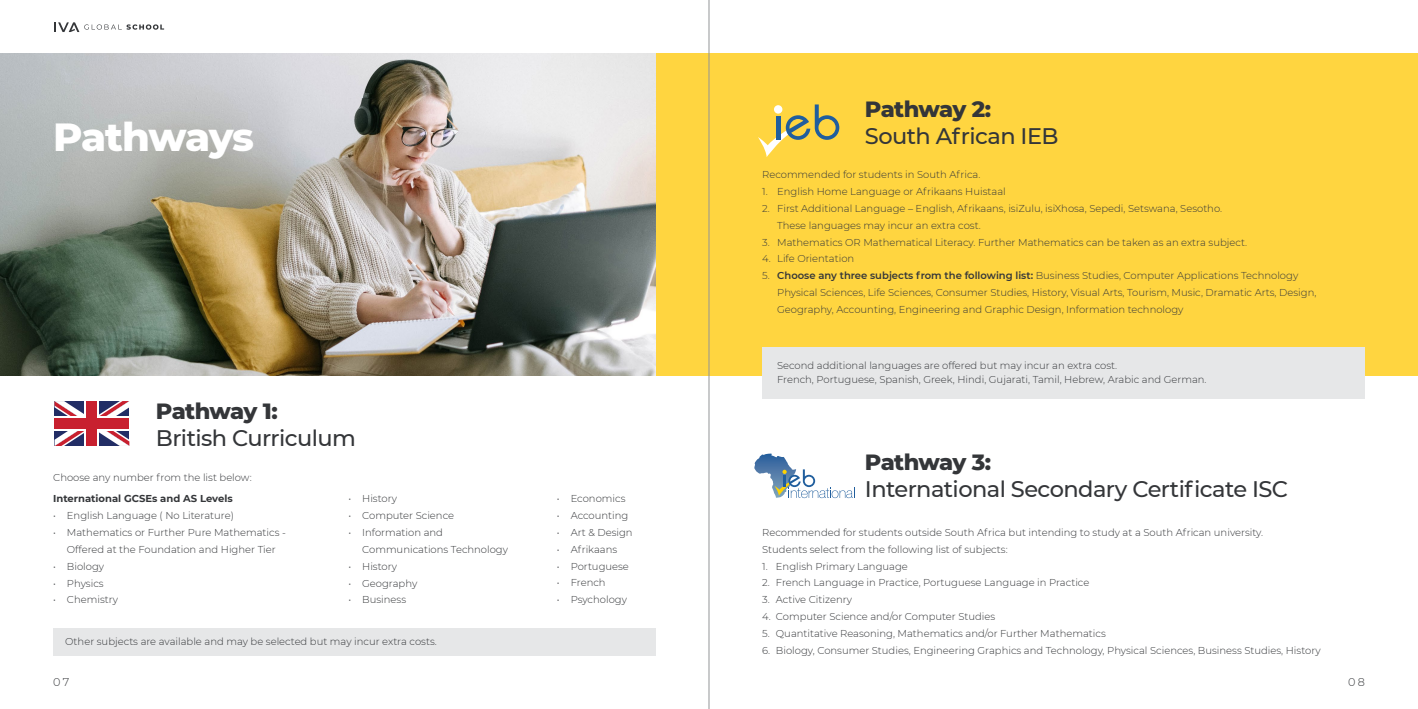
<style>
.page{position:relative;width:1418px;height:709px;background:#fff}
.page>*{position:absolute;margin:0;border:0;box-sizing:border-box;transform-origin:0 0}
.t1{font:800 40px "Montserrat";letter-spacing:-.035em;color:#fff}
.t2{font:500 22.5px "Montserrat";letter-spacing:-.025em;color:#343639}
.t3{font:800 22.5px "Montserrat";letter-spacing:-.035em;color:#343639}
.t4{font:300 11.25px "Montserrat";color:#343639}
.t5{font:300 10px/16.9px "Montserrat";color:#343639}
.t6{font:700 10px "Montserrat";color:#343639}
.s1{font-weight:600}
</style>
<div class="page">
<div style="left:656px;top:53px;width:761px;height:323px;background:#ffd540"></div>
<div style="left:53px;top:628px;width:603px;height:28px;background:#e6e7e8"></div>
<div style="left:762px;top:347px;width:602px;height:52px;background:#e6e7e8"></div>
<svg style="left:55px;top:401px;width:74px;height:45px"></svg>
<div style="left:55px;top:416px;width:74px;height:15px;background:#fff"></div>
<svg style="left:84px;top:401px;width:15px;height:45px"></svg>
<div style="left:55px;top:418px;width:74px;height:11px;background:#c8202f"></div>
<div style="left:87px;top:401px;width:10px;height:45px;background:#c8202f"></div>
<svg style="left:754px;top:453px;width:99px;height:45px"></svg>
<svg style="left:758px;top:104px;width:81px;height:53px"></svg>
<img style="left:0;top:53px;width:656px;height:323px">
<hr style="left:708px;top:0;width:1px;height:709px;background:#939598">
<svg style="left:54px;top:22px;width:110px;height:10px"></svg>
<h1 class="t1" style="left:53px;top:107px;width:202px">Pathways</h1>
<h2 class="t3" style="left:156px;top:394px;width:123px">Pathway 1:</h2>
<h2 class="t2" style="left:156px;top:422px;width:201px">British Curriculum</h2>
<p class="t5" style="left:53px;top:468px;width:200px">Choose any number from the list below:</p>
<p class="t6" style="left:53px;top:491px;width:181px">International GCSEs and AS Levels</p>
<p class="t5" style="left:53px;top:506px;width:182px">• English Language ( No Literature)</p>
<p class="t5" style="left:53px;top:523px;width:234px;text-align:center">• Mathematics or Further Pure Mathematics -<br>Offered at the Foundation and Higher Tier</p>
<p class="t5" style="left:53px;top:557px;width:52px">• Biology</p>
<p class="t5" style="left:53px;top:574px;width:52px">• Physics</p>
<p class="t5" style="left:53px;top:591px;width:66px">• Chemistry</p>
<p class="t5" style="left:348px;top:490px;width:50px">• History</p>
<p class="t5" style="left:348px;top:506px;width:107px">• Computer Science</p>
<p class="t5" style="left:362px;top:523px;width:147px;text-indent:-14px">• Information and<br>Communications Technology</p>
<p class="t5" style="left:348px;top:557px;width:50px">• History</p>
<p class="t5" style="left:348px;top:574px;width:70px">• Geography</p>
<p class="t5" style="left:348px;top:591px;width:59px">• Business</p>
<p class="t5" style="left:65px;top:632px;width:373px">Other subjects are available and may be selected but may incur extra costs.</p>
<p class="t5" style="left:557px;top:490px;width:70px">• Economics</p>
<p class="t5" style="left:557px;top:506px;width:73px">• Accounting</p>
<p class="t5" style="left:557px;top:523px;width:77px">• Art &amp; Design</p>
<p class="t5" style="left:557px;top:540px;width:62px">• Afrikaans</p>
<p class="t5" style="left:557px;top:557px;width:73px">• Portuguese</p>
<p class="t5" style="left:557px;top:574px;width:50px">• French</p>
<p class="t5" style="left:557px;top:591px;width:72px">• Psychology</p>
<h2 class="t3" style="left:865px;top:92px;width:128px">Pathway 2:</h2>
<h2 class="t2" style="left:865px;top:120px;width:195px">South African IEB</h2>
<p class="t5" style="left:762px;top:166px;width:220px">Recommended for students in South Africa.</p>
<p class="t5" style="left:762px;top:183px;width:245px">1. English Home Language or Afrikaans Huistaal</p>
<p class="t5" style="left:777px;top:199px;width:446px;text-indent:-15px">2. First Additional Language – English, Afrikaans, isiZulu, isiXhosa, Sepedi, Setswana, Sesotho.<br>These languages may incur an extra cost.</p>
<p class="t5" style="left:762px;top:233px;width:486px">3. Mathematics OR Mathematical Literacy. Further Mathematics can be taken as an extra subject.</p>
<p class="t5" style="left:762px;top:250px;width:94px">4. Life Orientation</p>
<p class="t5" style="left:777px;top:267px;width:540px;text-indent:-15px">5. <span class="s1">Choose any three subjects from the following list:</span> Business Studies, Computer Applications Technology<br>Physical Sciences, Life Sciences, Consumer Studies, History, Visual Arts, Tourism, Music, Dramatic Arts, Design,<br>Geography, Accounting, Engineering and Graphic Design, Information technology</p>
<p class="t5" style="left:777px;top:358px;width:431px;line-height:13.8px">Second additional languages are offered but may incur an extra cost.<br>French, Portuguese, Spanish, Greek, Hindi, Gujarati, Tamil, Hebrew, Arabic and German.</p>
<h2 class="t3" style="left:865px;top:445px;width:128px">Pathway 3:</h2>
<h2 class="t2" style="left:865px;top:473px;width:425px">International Secondary Certificate ISC</h2>
<p class="t5" style="left:762px;top:523px;width:502px">Recommended for students outside South Africa but intending to study at a South African university.<br>Students select from the following list of subjects:</p>
<p class="t5" style="left:762px;top:557px;width:147px">1. English Primary Language</p>
<p class="t5" style="left:762px;top:574px;width:329px">2. French Language in Practice, Portuguese Language in Practice</p>
<p class="t5" style="left:762px;top:591px;width:91px">3. Active Citizenry</p>
<p class="t5" style="left:762px;top:608px;width:235px">4. Computer Science and/or Computer Studies</p>
<p class="t5" style="left:762px;top:624px;width:345px">5. Quantitative Reasoning, Mathematics and/or Further Mathematics</p>
<p class="t5" style="left:762px;top:641px;width:560px">6. Biology, Consumer Studies, Engineering Graphics and Technology, Physical Sciences, Business Studies, History</p>
<p class="t4" style="left:53px;top:674px;width:18px">07</p>
<p class="t4" style="left:1347px;top:674px;width:18px">08</p>
</div>
